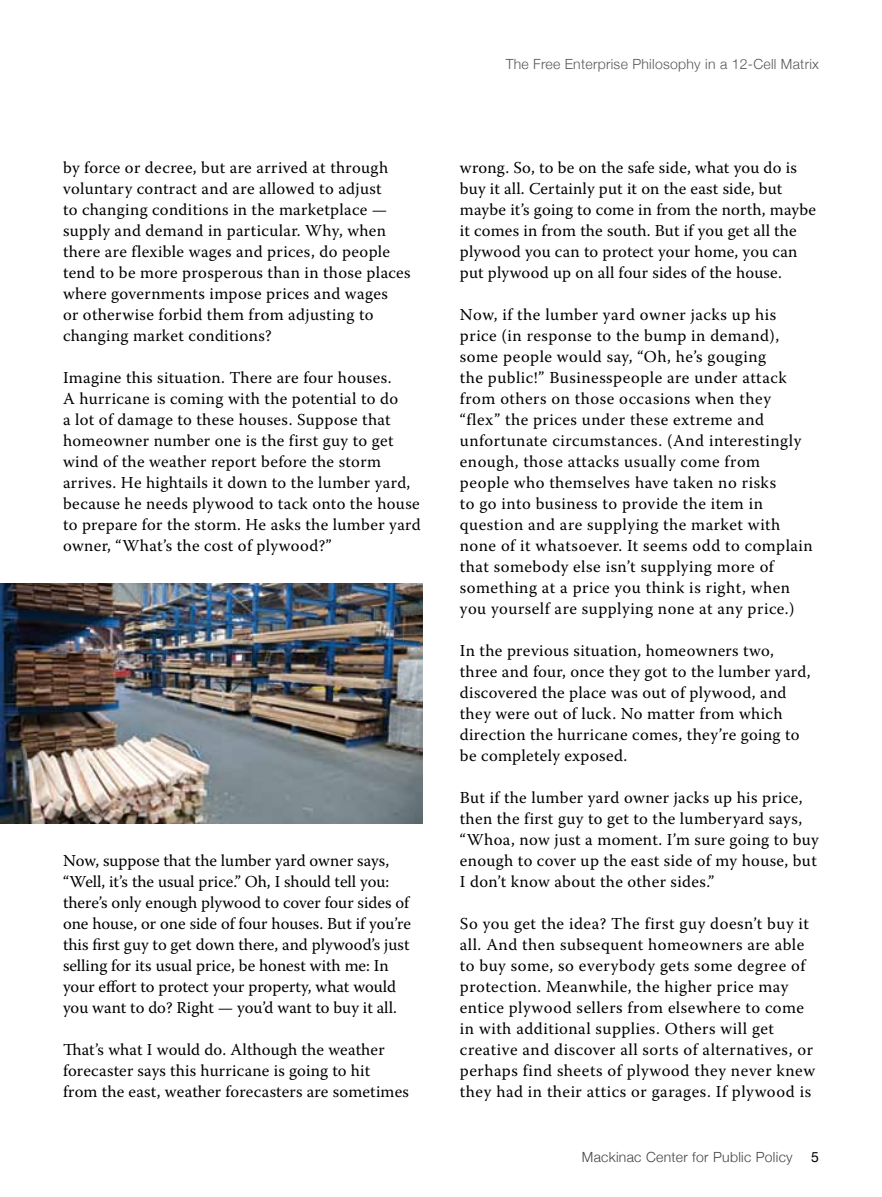
<style>
.page{position:relative;width:882px;height:1197px;background:#fff}
.page>*{position:absolute;margin:0;border:0;box-sizing:border-box;transform-origin:0 0}
.t1{font:16.62px/21px "Warnock Pro";letter-spacing:.02em;color:#000}
.t2{font:16.62px/21px "Warnock Pro";color:#000}
.t3{font:300 14px "Helvetica Neue";letter-spacing:.02em;color:#58595b}
.t4{font:300 14px "Helvetica Neue";letter-spacing:.02em;color:#464547}
.t5{font:14px "Helvetica Neue";color:#000}
</style>
<div class="page">
<img style="left:0;top:584px;width:422px;height:239px">
<p class="t1" style="left:63px;top:157px;width:349px">by force or decree, but are arrived at through voluntary contract and are allowed to adjust<br>to changing conditions in the marketplace — supply and demand in particular. Why, when there are flexible wages and prices, do people tend to be more prosperous than in those places where governments impose prices and wages<br>or otherwise forbid them from adjusting to changing market conditions?</p>
<p class="t1" style="left:63px;top:367px;width:359px">Imagine this situation. There are four houses.<br>A hurricane is coming with the potential to do<br>a lot of damage to these houses. Suppose that homeowner number one is the first guy to get wind of the weather report before the storm arrives. He hightails it down to the lumber yard, because he needs plywood to tack onto the house to prepare for the storm. He asks the lumber yard owner, “What’s the cost of plywood?”</p>
<p class="t2" style="left:63px;top:850px;width:350px">Now, suppose that the lumber yard owner says, “Well, it’s the usual price.” Oh, I should tell you: there’s only enough plywood to cover four sides of one house, or one side of four houses. But if you’re this first guy to get down there, and plywood’s just selling for its usual price, be honest with me: In your effort to protect your property, what would you want to do? Right — you’d want to buy it all.</p>
<p class="t1" style="left:63px;top:1039px;width:348px">That’s what I would do. Although the weather forecaster says this hurricane is going to hit from the east, weather forecasters are sometimes</p>
<p class="t3" style="left:506px;top:53px;width:315px">The Free Enterprise Philosophy in a 12-Cell Matrix</p>
<p class="t1" style="left:460px;top:157px;width:358px">wrong. So, to be on the safe side, what you do is buy it all. Certainly put it on the east side, but maybe it’s going to come in from the north, maybe it comes in from the south. But if you get all the plywood you can to protect your home, you can put plywood up on all four sides of the house.</p>
<p class="t1" style="left:460px;top:304px;width:354px">Now, if the lumber yard owner jacks up his price (in response to the bump in demand), some people would say, “Oh, he’s gouging<br>the public!” Businesspeople are under attack from others on those occasions when they “flex” the prices under these extreme and unfortunate circumstances. (And interestingly enough, those attacks usually come from people who themselves have taken no risks<br>to go into business to provide the item in question and are supplying the market with none of it whatsoever. It seems odd to complain that somebody else isn’t supplying more of something at a price you think is right, when you yourself are supplying none at any price.)</p>
<p class="t1" style="left:460px;top:640px;width:352px">In the previous situation, homeowners two, three and four, once they got to the lumber yard, discovered the place was out of plywood, and they were out of luck. No matter from which direction the hurricane comes, they’re going to be completely exposed.</p>
<p class="t1" style="left:460px;top:787px;width:361px">But if the lumber yard owner jacks up his price, then the first guy to get to the lumberyard says, “Whoa, now just a moment. I’m sure going to buy enough to cover up the east side of my house, but I don’t know about the other sides.”</p>
<p class="t1" style="left:460px;top:913px;width:357px">So you get the idea? The first guy doesn’t buy it all. And then subsequent homeowners are able to buy some, so everybody gets some degree of protection. Meanwhile, the higher price may entice plywood sellers from elsewhere to come in with additional supplies. Others will get creative and discover all sorts of alternatives, or perhaps find sheets of plywood they never knew they had in their attics or garages. If plywood is</p>
<p class="t4" style="left:582px;top:1146px;width:212px">Mackinac Center for Public Policy</p>
<p class="t5" style="left:811px;top:1147px;width:9px">5</p>
</div>
